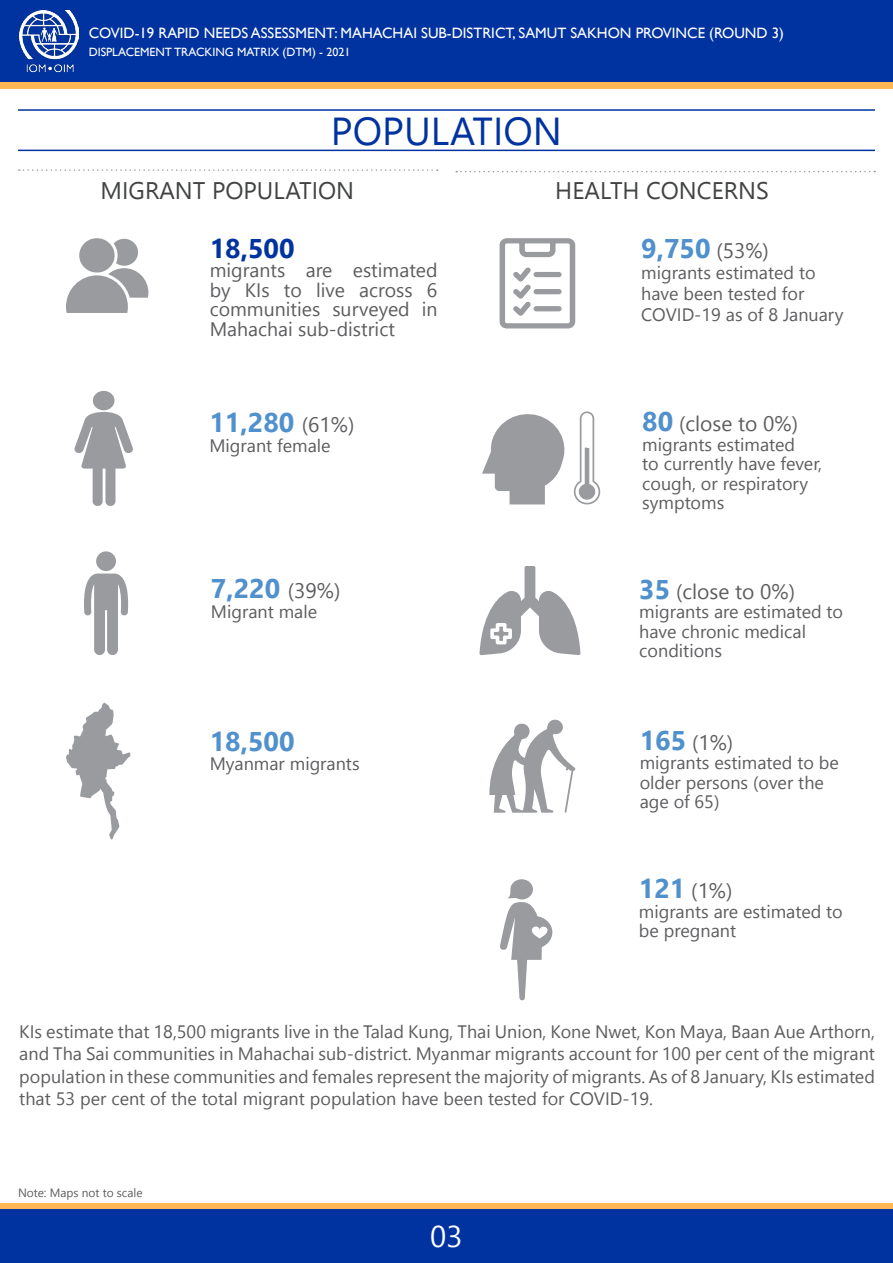
<style>
.page{position:relative;width:893px;height:1263px;background:#fff}
.page>*{position:absolute;margin:0;border:0;box-sizing:border-box;transform-origin:0 0}
.t1{font:39px "Nirmala UI";color:#0033a0}
.t2{font:30px "Nirmala UI";color:#fff}
.t3{font:700 27px "Nirmala UI";color:#5091cd}
.t4{font:700 27px "Nirmala UI";color:#0033a0}
.t5{font:24px "Nirmala UI";color:#414243}
.t6{font:21px "Nirmala UI";color:#5d5d60}
.t7{font:19.5px/19.5px "Nirmala UI";color:#5d5d60;text-align:justify}
.t8{font:18px/19.5px "Nirmala UI";color:#5d5d60}
.Book_name{font:15px "Gill Sans";color:#fff}
.Book_name-2{font:12px "Gill Sans";color:#fff}
.t9{font:12px "Nirmala UI";color:#5d5d60}
.s1{font-weight:400;font-size:21px;color:#5d5d60}
.s2{font-weight:700;font-size:27px;color:#5091cd}
</style>
<div class="page">
<svg style="left:66px;top:238px;width:82px;height:75px"></svg>
<div style="left:0;top:1208px;width:893px;height:55px;background:#0033a0"></div>
<div style="left:0;top:1203px;width:893px;height:5px;background:#ffb654"></div>
<div style="left:0;top:0;width:893px;height:85px;background:#0033a0"></div>
<div style="left:0;top:82px;width:893px;height:6px;background:#ffb654"></div>
<img style="left:20px;top:10px;width:58px;height:63px">
<hr style="left:18px;top:109px;width:857px;height:2px;background:#0033a0">
<hr style="left:18px;top:150px;width:857px;height:1px;background:#0033a0">
<svg style="left:482px;top:411px;width:119px;height:94px"></svg>
<svg style="left:500px;top:879px;width:52px;height:121px"></svg>
<svg style="left:479px;top:566px;width:101px;height:89px"></svg>
<svg style="left:66px;top:703px;width:64px;height:136px"></svg>
<svg style="left:499px;top:238px;width:77px;height:91px"></svg>
<hr style="left:534px;top:273px;width:27px;height:3px;background:#999b9e;border-radius:2px">
<div style="left:534px;top:272px;width:28px;height:5px;border:1px solid #999b9e;border-radius:2px"></div>
<hr style="left:534px;top:290px;width:27px;height:4px;background:#999b9e;border-radius:2px">
<div style="left:534px;top:289px;width:28px;height:5px;border:1px solid #999b9e;border-radius:2px"></div>
<hr style="left:534px;top:307px;width:27px;height:4px;background:#999b9e;border-radius:2px">
<div style="left:534px;top:306px;width:28px;height:5px;border:1px solid #999b9e;border-radius:2px"></div>
<svg style="left:19px;top:169px;width:419px;height:2px"></svg>
<svg style="left:456px;top:171px;width:419px;height:1px"></svg>
<svg style="left:74px;top:391px;width:59px;height:115px"></svg>
<svg style="left:84px;top:573px;width:44px;height:82px"></svg>
<div style="left:96px;top:551px;width:20px;height:20px;background:#999b9e;border-radius:50%"></div>
<svg style="left:489px;top:720px;width:86px;height:93px"></svg>
<p class="Book_name" style="left:89px;top:24px;width:697px">COVID-19 RAPID NEEDS ASSESSMENT: MAHACHAI SUB-DISTRICT, SAMUT SAKHON PROVINCE (ROUND 3)</p>
<p class="Book_name-2" style="left:89px;top:45px;width:263px">DISPLACEMENT TRACKING MATRIX (DTM) - 2021</p>
<p class="t1" style="left:331px;top:101px;width:233px">POPULATION</p>
<p class="t5" style="left:101px;top:171px;width:255px">MIGRANT POPULATION</p>
<p class="t5" style="left:555px;top:171px;width:215px">HEALTH CONCERNS</p>
<p class="t4" style="left:210px;top:227px;width:86px">18,500</p>
<p class="t7" style="left:210px;top:260px;width:229px">migrants are estimated by KIs to live across 6 communities surveyed in Mahachai sub-district</p>
<p class="t3" style="left:641px;top:228px;width:129px">9,750 <span class="s1">(53%)</span></p>
<p class="t8" style="left:641px;top:261px;width:204px;line-height:21px">migrants estimated to have been tested for<br>COVID-19 as of 8 January</p>
<p class="t3" style="left:209px;top:402px;width:146px">11,280 <span class="s1">(61%)</span></p>
<p class="t8" style="left:209px;top:435px;width:123px">Migrant female</p>
<p class="t6" style="left:642px;top:407px;width:157px"><span class="s2">80</span> (close to 0%)</p>
<p class="t8" style="left:642px;top:434px;width:154px">migrants estimated</p>
<p class="t8" style="left:642px;top:453px;width:181px">to currently have fever, cough, or respiratory symptoms</p>
<p class="t3" style="left:211px;top:568px;width:131px">7,220 <span class="s1">(39%)</span></p>
<p class="t8" style="left:211px;top:601px;width:108px">Migrant male</p>
<p class="t6" style="left:639px;top:575px;width:157px"><span class="s2">35</span> (close to 0%)</p>
<p class="t8" style="left:639px;top:601px;width:205px">migrants are estimated to have chronic medical</p>
<p class="t8" style="left:639px;top:640px;width:84px">conditions</p>
<p class="t3" style="left:210px;top:720px;width:86px">18,500</p>
<p class="t8" style="left:210px;top:753px;width:151px">Myanmar migrants</p>
<p class="t6" style="left:640px;top:726px;width:95px"><span class="s2">165</span> (1%)</p>
<p class="t8" style="left:640px;top:752px;width:201px">migrants estimated to be older persons (over the age of 65)</p>
<p class="t6" style="left:639px;top:874px;width:95px"><span class="s2">121</span> (1%)</p>
<p class="t8" style="left:639px;top:901px;width:205px">migrants are estimated to be pregnant</p>
<p class="t8" style="left:19px;top:1019px;width:857px;line-height:22.5px;text-align:justify">KIs estimate that 18,500 migrants live in the Talad Kung, Thai Union, Kone Nwet, Kon Maya, Baan Aue Arthorn, and Tha Sai communities in Mahachai sub-district. Myanmar migrants account for 100 per cent of the migrant population in these communities and females represent the majority of migrants. As of 8 January, KIs estimated that 53 per cent of the total migrant population have been tested for COVID-19.</p>
<p class="t9" style="left:18px;top:1184px;width:126px">Note: Maps not to scale</p>
<p class="t2" style="left:430px;top:1213px;width:34px">03</p>
</div>
